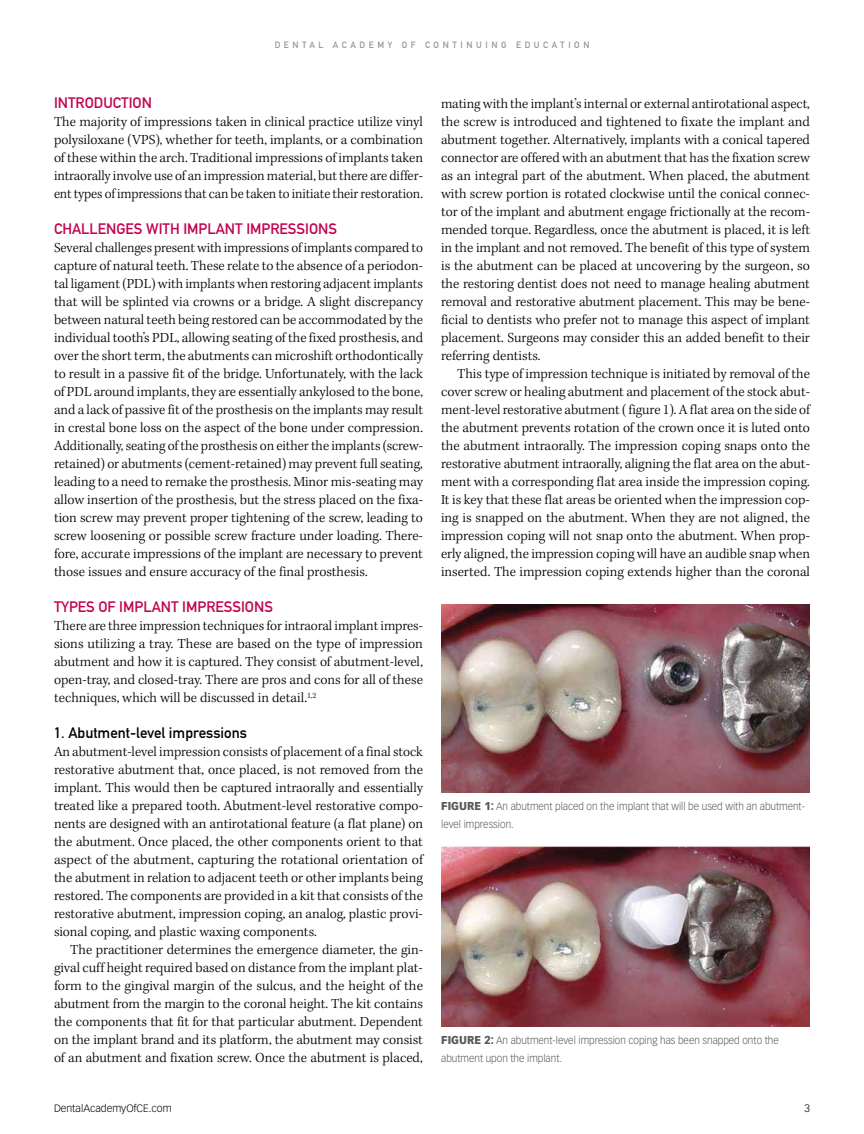
<style>
.page{position:relative;width:864px;height:1134px;background:#fff}
.page>*{position:absolute;margin:0;border:0;box-sizing:border-box;transform-origin:0 0}
.t1{font:15px "DIN Mittelschrift Std";color:#c00450}
.t2{font:15px "DIN Mittelschrift Std";color:#000}
.t3{font:300 14.25px/18px "Kepler Std";color:#000;text-align:justify}
.t4{font:300 10.5px/18px "Vectora LT Std";color:#58595b;scale:.95 1}
.t5{font:300 10.5px "Vectora LT Std";color:#000}
.t6{font:9px "DIN Mittelschrift Std";letter-spacing:.4em;color:#808285}
.s1{font-weight:900;font-size:11.25px}
</style>
<div class="page">
<img style="left:441px;top:605px;width:369px;height:187px">
<img style="left:441px;top:846px;width:369px;height:181px">
<p class="t6" style="left:274px;top:40px;width:317px">DENTAL ACADEMY OF CONTINUING EDUCATION</p>
<p class="t1" style="left:54px;top:94px;width:99px">INTRODUCTION</p>
<p class="t3" style="left:54px;top:114px;width:371px">The majority of impressions taken in clinical practice utilize vinyl polysiloxane (VPS), whether for teeth, implants, or a combination of these within the arch. Traditional impressions of implants taken intraorally involve use of an impression material, but there are differ&shy;ent types of impressions that can be taken to initiate their restoration.</p>
<p class="t1" style="left:54px;top:220px;width:285px">CHALLENGES WITH IMPLANT IMPRESSIONS</p>
<p class="t3" style="left:54px;top:240px;width:371px">Several challenges present with impressions of implants compared to capture of natural teeth. These relate to the absence of a periodon&shy;tal ligament (PDL) with implants when restoring adjacent implants that will be splinted via crowns or a bridge. A slight discrepancy between natural teeth being restored can be accommodated by the individual tooth’s PDL, allowing seating of the fixed prosthesis, and over the short term, the abutments can microshift orthodontically to result in a passive fit of the bridge. Unfortunately, with the lack of PDL around implants, they are essentially ankylosed to the bone, and a lack of passive fit of the prosthesis on the implants may result in crestal bone loss on the aspect of the bone under compression.<br>Additionally, seating of the prosthesis on either the implants (screw&shy;retained) or abutments (cement-retained) may prevent full seating, leading to a need to remake the prosthesis. Minor mis-seating may allow insertion of the prosthesis, but the stress placed on the fixa&shy;tion screw may prevent proper tightening of the screw, leading to screw loosening or possible screw fracture under loading. There&shy;fore, accurate impressions of the implant are necessary to prevent those issues and ensure accuracy of the final prosthesis.</p>
<p class="t1" style="left:54px;top:598px;width:220px">TYPES OF IMPLANT IMPRESSIONS</p>
<p class="t3" style="left:54px;top:618px;width:371px">There are three impression techniques for intraoral implant impres&shy;sions utilizing a tray. These are based on the type of impression abutment and how it is captured. They consist of abutment-level, open-tray, and closed-tray. There are pros and cons for all of these techniques, which will be discussed in detail.<sup>1,2</sup></p>
<p class="t2" style="left:54px;top:724px;width:194px">1. Abutment-level impressions</p>
<p class="t3" style="left:54px;top:744px;width:371px">An abutment-level impression consists of placement of a final stock restorative abutment that, once placed, is not removed from the implant. This would then be captured intraorally and essentially treated like a prepared tooth. Abutment-level restorative compo&shy;nents are designed with an antirotational feature (a flat plane) on the abutment. Once placed, the other components orient to that aspect of the abutment, capturing the rotational orientation of the abutment in relation to adjacent teeth or other implants being restored. The components are provided in a kit that consists of the restorative abutment, impression coping, an analog, plastic provi&shy;sional coping, and plastic waxing components.</p>
<p class="t3" style="left:54px;top:942px;width:371px;text-indent:16px">The practitioner determines the emergence diameter, the gin&shy;gival cuff height required based on distance from the implant plat&shy;form to the gingival margin of the sulcus, and the height of the abutment from the margin to the coronal height. The kit contains the components that fit for that particular abutment. Dependent on the implant brand and its platform, the abutment may consist of an abutment and fixation screw. Once the abutment is placed,</p>
<p class="t3" style="left:441px;top:96px;width:371px">mating with the implant’s internal or external antirotational aspect, the screw is introduced and tightened to fixate the implant and abutment together. Alternatively, implants with a conical tapered connector are offered with an abutment that has the fixation screw as an integral part of the abutment. When placed, the abutment with screw portion is rotated clockwise until the conical connec&shy;tor of the implant and abutment engage frictionally at the recom&shy;mended torque. Regardless, once the abutment is placed, it is left in the implant and not removed. The benefit of this type of system is the abutment can be placed at uncovering by the surgeon, so the restoring dentist does not need to manage healing abutment removal and restorative abutment placement. This may be bene&shy;ficial to dentists who prefer not to manage this aspect of implant placement. Surgeons may consider this an added benefit to their referring dentists.</p>
<p class="t3" style="left:441px;top:366px;width:371px;text-indent:16px">This type of impression technique is initiated by removal of the cover screw or healing abutment and placement of the stock abut&shy;ment-level restorative abutment ( figure 1). A flat area on the side of the abutment prevents rotation of the crown once it is luted onto the abutment intraorally. The impression coping snaps onto the restorative abutment intraorally, aligning the flat area on the abut&shy;ment with a corresponding flat area inside the impression coping.<br>It is key that these flat areas be oriented when the impression cop&shy;ing is snapped on the abutment. When they are not aligned, the impression coping will not snap onto the abutment. When prop&shy;erly aligned, the impression coping will have an audible snap when inserted. The impression coping extends higher than the coronal</p>
<p class="t4" style="left:441px;top:798px;width:385px"><span class="s1">FIGURE 1:</span> An abutment placed on the implant that will be used with an abutment&shy;level impression.</p>
<p class="t4" style="left:441px;top:1032px;width:357px"><span class="s1">FIGURE 2:</span> An abutment-level impression coping has been snapped onto the abutment upon the implant.</p>
<p class="t5" style="left:54px;top:1102px;width:119px">DentalAcademyOfCE.com</p>
<p class="t5" style="left:805px;top:1102px;width:7px">3</p>
</div>
